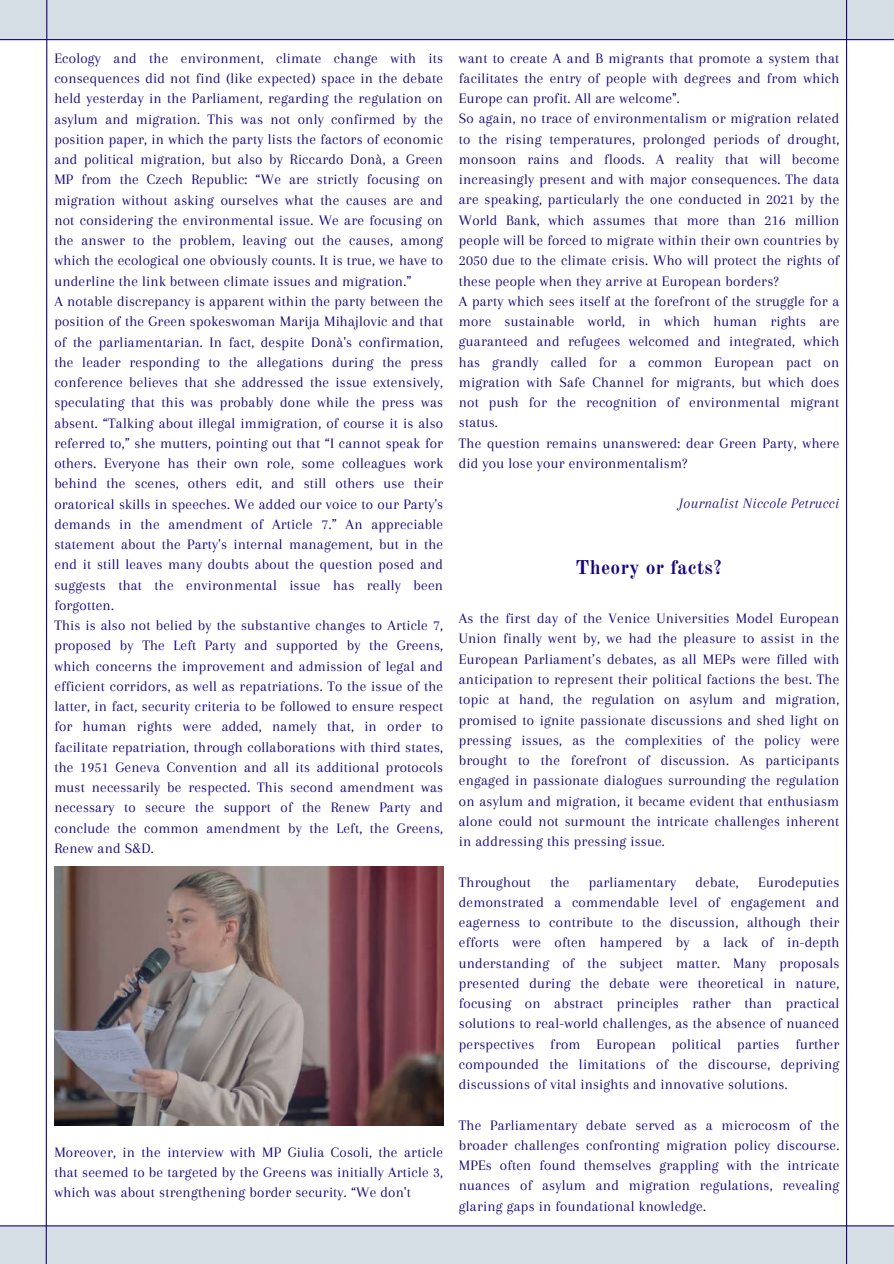
<style>
.page{position:relative;width:894px;height:1264px;background:#fff}
.page>*{position:absolute;margin:0;border:0;box-sizing:border-box;transform-origin:0 0}
.t1{font:700 19.5px "Old Standard";letter-spacing:.015em;color:#180479}
.t2{font:15px/20.2px "Arapey";letter-spacing:.015em;color:#180479;text-align:justify}
.t3{font:italic 15px "Arapey";letter-spacing:.015em;color:#180479}
</style>
<div class="page">
<div style="left:0;top:0;width:893px;height:40px;background:#d5dee4"></div>
<hr style="left:0;top:39px;width:893px;height:1px;background:#180479">
<div style="left:0;top:1226px;width:893px;height:37px;background:#d5dee4"></div>
<hr style="left:0;top:1225px;width:893px;height:1px;background:#180479">
<svg style="left:45px;top:0;width:3px;height:1263px"></svg>
<hr style="left:845px;top:0;width:1px;height:1263px;background:#180479">
<img style="left:55px;top:866px;width:388px;height:259px">
<p class="t2" style="left:54px;top:48px;width:390px;text-align:left">Ecology and the environment, climate change with its consequences did not find (like expected) space in the debate held yesterday in the Parliament, regarding the regulation on asylum and migration. This was not only confirmed by the position paper, in which the party lists the factors of economic and political migration, but also by Riccardo Donà, a Green MP from the Czech Republic: “We are strictly focusing on migration without asking ourselves what the causes are and not considering the environmental issue. We are focusing on the answer to the problem, leaving out the causes, among which the ecological one obviously counts. It is true, we have to underline the link between climate issues and migration.”<br>A notable discrepancy is apparent within the party between the position of the Green spokeswoman Marija Mihajlovic and that of the parliamentarian. In fact, despite Donà's confirmation, the leader responding to the allegations during the press conference believes that she addressed the issue extensively, speculating that this was probably done while the press was absent. “Talking about illegal immigration, of course it is also referred to,” she mutters, pointing out that “I cannot speak for others. Everyone has their own role, some colleagues work behind the scenes, others edit, and still others use their oratorical skills in speeches. We added our voice to our Party's demands in the amendment of Article 7.” An appreciable statement about the Party's internal management, but in the end it still leaves many doubts about the question posed and suggests that the environmental issue has really been forgotten.<br>This is also not belied by the substantive changes to Article 7, proposed by The Left Party and supported by the Greens, which concerns the improvement and admission of legal and efficient corridors, as well as repatriations. To the issue of the latter, in fact, security criteria to be followed to ensure respect for human rights were added, namely that, in order to facilitate repatriation, through collaborations with third states, the 1951 Geneva Convention and all its additional protocols must necessarily be respected. This second amendment was necessary to secure the support of the Renew Party and conclude the common amendment by the Left, the Greens, Renew and S&amp;D.</p>
<p class="t2" style="left:54px;top:1141px;width:390px">Moreover, in the interview with MP Giulia Cosoli, the article that seemed to be targeted by the Greens was initially Article 3, which was about strengthening border security. “We don't</p>
<p class="t2" style="left:458px;top:48px;width:382px;text-align:left">want to create A and B migrants that promote a system that facilitates the entry of people with degrees and from which Europe can profit. All are welcome".<br>So again, no trace of environmentalism or migration related to the rising temperatures, prolonged periods of drought, monsoon rains and floods. A reality that will become increasingly present and with major consequences. The data are speaking, particularly the one conducted in 2021 by the World Bank, which assumes that more than 216 million people will be forced to migrate within their own countries by 2050 due to the climate crisis. Who will protect the rights of these people when they arrive at European borders?<br>A party which sees itself at the forefront of the struggle for a more sustainable world, in which human rights are guaranteed and refugees welcomed and integrated, which has grandly called for a common European pact on migration with Safe Channel for migrants, but which does not push for the recognition of environmental migrant status.<br>The question remains unanswered: dear Green Party, where did you lose your environmentalism?</p>
<p class="t3" style="left:678px;top:495px;width:162px">Journalist Niccole Petrucci</p>
<h1 class="t1" style="left:575px;top:555px;width:148px">Theory or facts?</h1>
<p class="t2" style="left:458px;top:608px;width:382px">As the first day of the Venice Universities Model European Union finally went by, we had the pleasure to assist in the European Parliament’s debates, as all MEPs were filled with anticipation to represent their political factions the best. The topic at hand, the regulation on asylum and migration, promised to ignite passionate discussions and shed light on pressing issues, as the complexities of the policy were brought to the forefront of discussion. As participants engaged in passionate dialogues surrounding the regulation on asylum and migration, it became evident that enthusiasm alone could not surmount the intricate challenges inherent in addressing this pressing issue.</p>
<p class="t2" style="left:458px;top:871px;width:74px">Throughout</p>
<p class="t2" style="left:550px;top:871px;width:21px">the</p>
<p class="t2" style="left:588px;top:871px;width:89px">parliamentary</p>
<p class="t2" style="left:695px;top:871px;width:45px">debate,</p>
<p class="t2" style="left:458px;top:871px;width:382px;text-indent:299px">Eurodeputies demonstrated a commendable level of engagement and eagerness to contribute to the discussion, although their efforts were often hampered by a lack of in-depth understanding of the subject matter. Many proposals presented during the debate were theoretical in nature, focusing on abstract principles rather than practical solutions to real-world challenges, as the absence of nuanced perspectives from European political parties further compounded the limitations of the discourse, depriving discussions of vital insights and innovative solutions.</p>
<p class="t2" style="left:458px;top:1114px;width:382px">The Parliamentary debate served as a microcosm of the broader challenges confronting migration policy discourse.<br>MPEs often found themselves grappling with the intricate nuances of asylum and migration regulations, revealing glaring gaps in foundational knowledge.</p>
</div>
